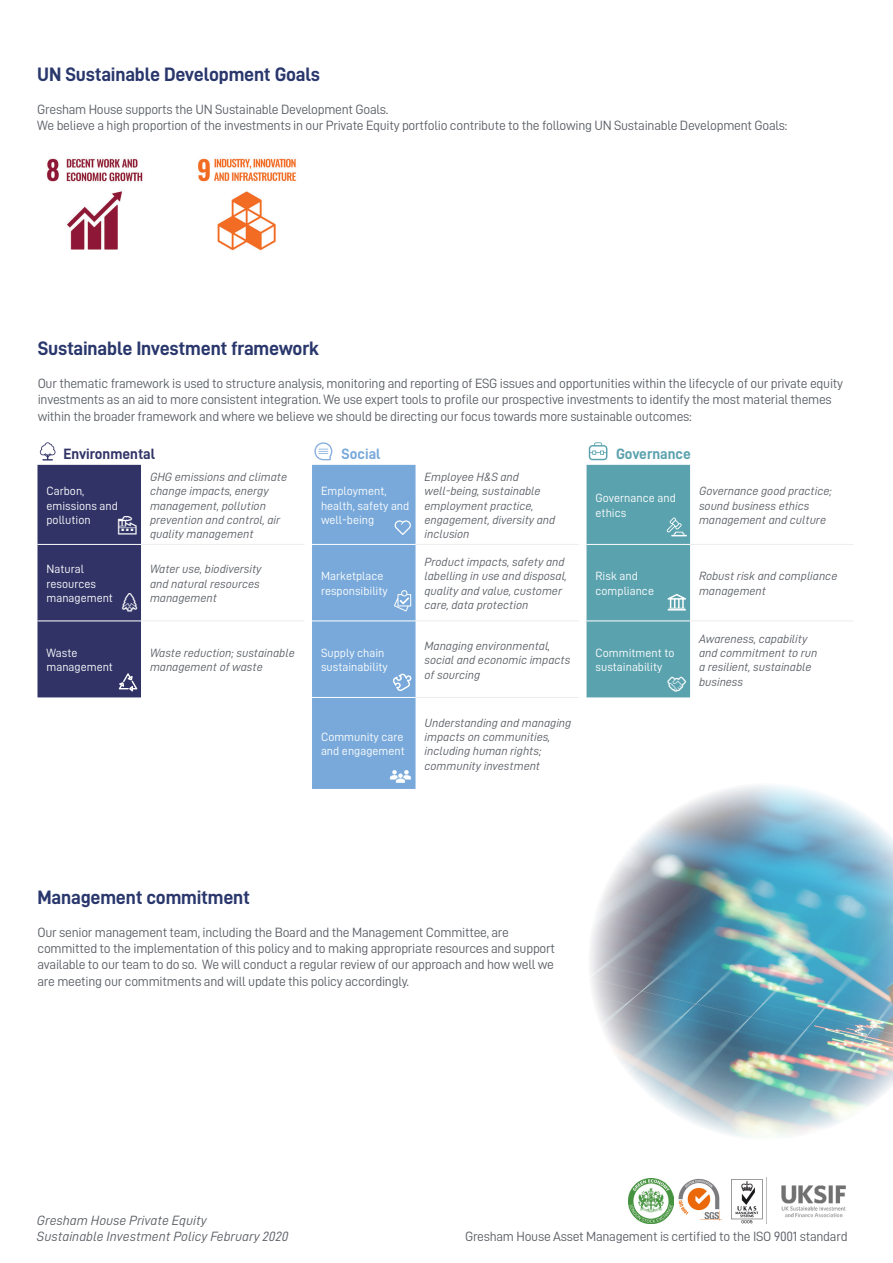
<style>
.page{position:relative;width:893px;height:1263px;background:#fff}
.page>*{position:absolute;margin:0;border:0;box-sizing:border-box;transform-origin:0 0}
.t1{font:19.5px "D DIN Bold";letter-spacing:-.01em;color:#29376c}
.t2{font:15px "D DIN Bold";color:#313366}
.t3{font:15px "D DIN Bold";color:#5aa2ae}
.t4{font:15px "D DIN Bold";color:#78a9da}
.t5{font:13.5px/16.2px "D DIN";letter-spacing:-.02em;color:#5c6066}
.t6{font:13.5px/16.2px "D DIN Italic";color:#5c6066}
.t7{font:12px/14.4px "D DIN Italic";color:#5c6066}
.t8{font:12px/14.4px "D DIN";color:#fff}
</style>
<div class="page">
<img style="left:678px;top:1178px;width:44px;height:43px">
<img style="left:781px;top:1185px;width:65px;height:33px">
<img style="left:731px;top:1179px;width:32px;height:45px">
<img style="left:46px;top:158px;width:97px;height:92px">
<img style="left:197px;top:158px;width:99px;height:93px">
<hr style="left:416px;top:544px;width:163px;height:1px;background:#ebeeee">
<hr style="left:416px;top:620px;width:163px;height:1px;background:#ebeeee">
<hr style="left:416px;top:697px;width:163px;height:1px;background:#ebeeee">
<hr style="left:690px;top:544px;width:164px;height:1px;background:#ebeeee">
<hr style="left:690px;top:620px;width:164px;height:1px;background:#ebeeee">
<hr style="left:141px;top:544px;width:163px;height:1px;background:#ebeeee">
<hr style="left:141px;top:620px;width:163px;height:1px;background:#ebeeee">
<svg style="left:312px;top:442px;width:104px;height:347px;background:#83b0dd"></svg>
<img style="left:590px;top:785px;width:303px;height:353px">
<img style="left:628px;top:1179px;width:45px;height:45px">
<svg style="left:586px;top:442px;width:104px;height:255px;background:#6cacb7"></svg>
<svg style="left:38px;top:442px;width:103px;height:255px;background:#454775"></svg>
<p class="t1" style="left:37px;top:63px;width:284px">UN Sustainable Development Goals</p>
<p class="t5" style="left:37px;top:101px;width:752px">Gresham House supports the UN Sustainable Development Goals.<br>We believe a high proportion of the investments in our Private Equity portfolio contribute to the following UN Sustainable Development Goals:</p>
<p class="t1" style="left:38px;top:337px;width:283px">Sustainable Investment framework</p>
<p class="t5" style="left:38px;top:375px;width:807px">Our thematic framework is used to structure analysis, monitoring and reporting of ESG issues and opportunities within the lifecycle of our private equity investments as an aid to more consistent integration. We use expert tools to profile our prospective investments to identify the most material themes within the broader framework and where we believe we should be directing our focus towards more sustainable outcomes:</p>
<p class="t2" style="left:64px;top:445px;width:93px">Environmental</p>
<p class="t4" style="left:342px;top:445px;width:40px">Social</p>
<p class="t3" style="left:616px;top:445px;width:76px">Governance</p>
<p class="t8" style="left:46px;top:484px;width:73px">Carbon, emissions and pollution</p>
<p class="t7" style="left:424px;top:469px;width:132px">Employee H&amp;S and well-being, sustainable employment practice, engagement, diversity and inclusion</p>
<p class="t7" style="left:150px;top:469px;width:139px">GHG emissions and climate change impacts, energy management, pollution prevention and control, air quality management</p>
<p class="t8" style="left:596px;top:491px;width:82px">Governance and ethics</p>
<p class="t7" style="left:699px;top:484px;width:134px">Governance good practice; sound business ethics management and culture</p>
<p class="t8" style="left:321px;top:484px;width:90px">Employment, health, safety and well-being</p>
<p class="t8" style="left:46px;top:562px;width:68px">Natural resources management</p>
<p class="t7" style="left:150px;top:562px;width:113px">Water use, biodiversity and natural resources management</p>
<p class="t8" style="left:321px;top:569px;width:68px">Marketplace responsibility</p>
<p class="t7" style="left:424px;top:554px;width:144px">Product impacts, safety and labelling in use and disposal, quality and value, customer care, data protection</p>
<p class="t8" style="left:596px;top:569px;width:60px">Risk and compliance</p>
<p class="t7" style="left:699px;top:569px;width:140px">Robust risk and compliance management</p>
<p class="t8" style="left:46px;top:645px;width:68px">Waste management</p>
<p class="t7" style="left:150px;top:645px;width:146px">Waste reduction; sustainable management of waste</p>
<p class="t8" style="left:321px;top:645px;width:68px">Supply chain sustainability</p>
<p class="t7" style="left:424px;top:638px;width:147px">Managing environmental, social and economic impacts of sourcing</p>
<p class="t8" style="left:596px;top:645px;width:81px">Commitment to sustainability</p>
<p class="t8" style="left:321px;top:729px;width:85px">Community care and engagement</p>
<p class="t7" style="left:424px;top:715px;width:148px">Understanding and managing impacts on communities, including human rights; community investment</p>
<p class="t7" style="left:699px;top:631px;width:120px">Awareness, capability and commitment to run a resilient, sustainable business</p>
<p class="t1" style="left:38px;top:886px;width:214px">Management commitment</p>
<p class="t5" style="left:38px;top:924px;width:519px">Our senior management team, including the Board and the Management Committee, are committed to the implementation of this policy and to making appropriate resources and support available to our team to do so. We will conduct a regular review of our approach and how well we are meeting our commitments and will update this policy accordingly.</p>
<p class="t6" style="left:37px;top:1212px;width:253px">Gresham House Private Equity<br>Sustainable Investment Policy February 2020</p>
<p class="t5" style="left:465px;top:1228px;width:384px">Gresham House Asset Management is certified to the ISO 9001 standard</p>
</div>
